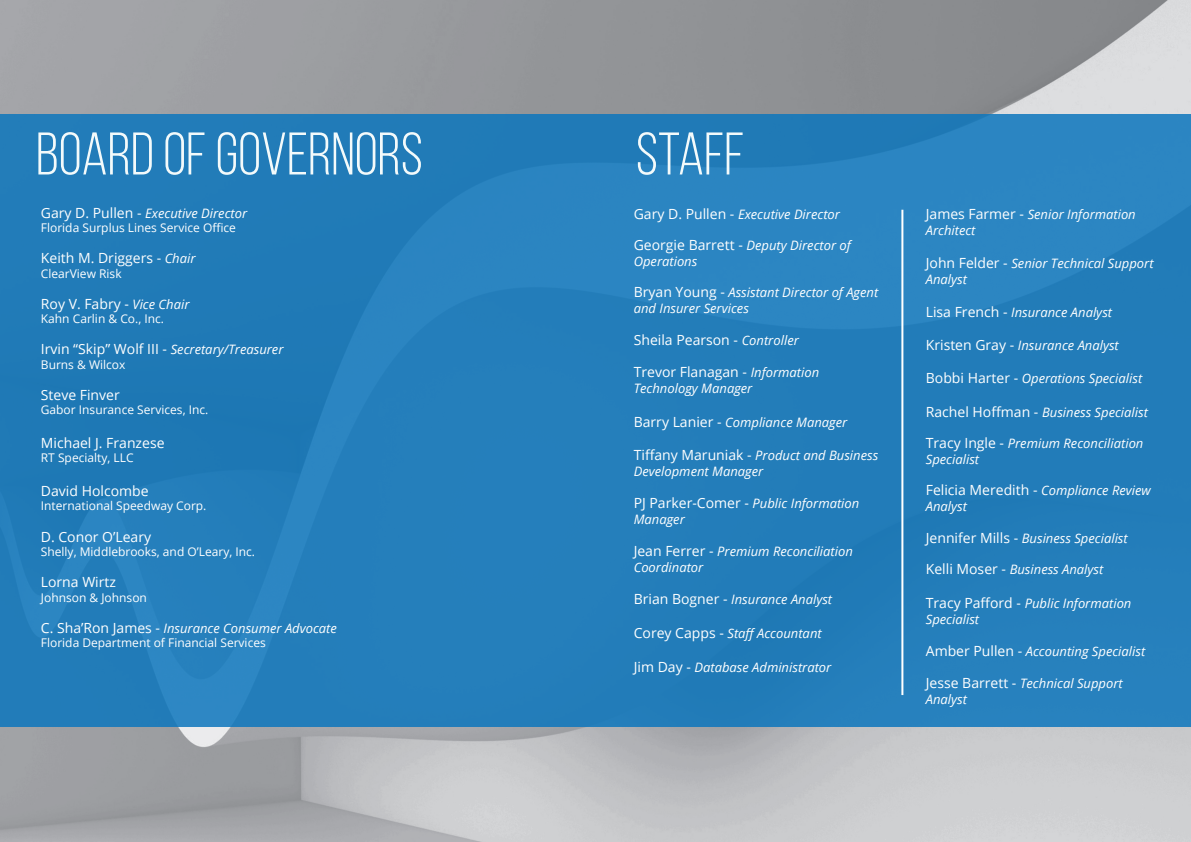
<style>
.page{position:relative;width:1191px;height:842px;background:#fff}
.page>*{position:absolute;margin:0;border:0;box-sizing:border-box;transform-origin:0 0}
.t1{font:60px "Bebas Neue";color:#f3fafb}
.t2{font:14px "Open Sans";color:#fff}
.t3{font:italic 13px/15.6px "Open Sans";color:#fff}
.t4{font:12px "Open Sans";color:#fff}
.s1{font-style:normal;font-size:14px}
.s2{font-style:italic;font-size:13px}
</style>
<div class="page">
<img style="left:0;top:0;width:1191px;height:842px">
<div style="left:0;top:115px;width:1191px;height:612px;background:#237dba"></div>
<hr style="left:901px;top:210px;width:2px;height:485px;background:#fff">
<h1 class="t1" style="left:36px;top:122px;width:388px">BOARD OF GOVERNORs</h1>
<p class="t3" style="left:41px;top:205px;width:208px"><span class="s1">Gary D. Pullen -</span> Executive Director</p>
<p class="t4" style="left:41px;top:219px;width:197px">Florida Surplus Lines Service Office</p>
<p class="t2" style="left:41px;top:249px;width:156px">Keith M. Driggers - <span class="s2">Chair</span></p>
<p class="t4" style="left:41px;top:265px;width:82px">ClearView Risk</p>
<p class="t2" style="left:41px;top:294px;width:150px">Roy V. Fabry - <span class="s2">Vice Chair</span></p>
<p class="t4" style="left:41px;top:311px;width:125px">Kahn Carlin &amp; Co., Inc.</p>
<p class="t2" style="left:41px;top:340px;width:244px">Irvin “Skip” Wolf III - <span class="s2">Secretary/Treasurer</span></p>
<p class="t4" style="left:41px;top:356px;width:86px">Burns &amp; Wilcox</p>
<p class="t2" style="left:41px;top:385px;width:80px">Steve Finver</p>
<p class="t4" style="left:41px;top:402px;width:169px">Gabor Insurance Services, Inc.</p>
<p class="t2" style="left:41px;top:433px;width:125px">Michael J. Franzese</p>
<p class="t4" style="left:41px;top:450px;width:94px">RT Specialty, LLC</p>
<p class="t2" style="left:41px;top:481px;width:109px">David Holcombe</p>
<p class="t4" style="left:41px;top:498px;width:167px">International Speedway Corp.</p>
<p class="t2" style="left:41px;top:527px;width:112px">D. Conor O’Leary</p>
<p class="t4" style="left:41px;top:543px;width:216px">Shelly, Middlebrooks, and O’Leary, Inc.</p>
<p class="t2" style="left:41px;top:573px;width:77px">Lorna Wirtz</p>
<p class="t4" style="left:41px;top:589px;width:108px">Johnson &amp; Johnson</p>
<p class="t3" style="left:41px;top:620px;width:297px"><span class="s1">C. Sha’Ron James -</span> Insurance Consumer Advocate</p>
<p class="t4" style="left:41px;top:635px;width:226px">Florida Department of Financial Services</p>
<h1 class="t1" style="left:636px;top:122px;width:110px">STAFF</h1>
<p class="t3" style="left:633px;top:206px;width:208px"><span class="s1">Gary D. Pullen -</span> Executive Director</p>
<p class="t3" style="left:633px;top:237px;width:219px"><span class="s1">Georgie Barrett -</span> Deputy Director of<br>Operations</p>
<p class="t3" style="left:633px;top:284px;width:246px"><span class="s1">Bryan Young -</span> Assistant Director of Agent and Insurer Services</p>
<p class="t2" style="left:633px;top:330px;width:167px">Sheila Pearson - <span class="s2">Controller</span></p>
<p class="t2" style="left:633px;top:363px;width:187px">Trevor Flanagan - <span class="s2">Information</span></p>
<p class="t3" style="left:633px;top:380px;width:120px">Technology Manager</p>
<p class="t3" style="left:633px;top:414px;width:215px"><span class="s1">Barry Lanier -</span> Compliance Manager</p>
<p class="t3" style="left:633px;top:447px;width:246px"><span class="s1">Tiffany Maruniak -</span> Product and Business<br>Development Manager</p>
<p class="t3" style="left:633px;top:495px;width:227px"><span class="s1">PJ Parker-Comer -</span> Public Information<br>Manager</p>
<p class="t3" style="left:633px;top:543px;width:221px"><span class="s1">Jean Ferrer -</span> Premium Reconciliation<br>Coordinator</p>
<p class="t3" style="left:633px;top:591px;width:200px"><span class="s1">Brian Bogner -</span> Insurance Analyst</p>
<p class="t3" style="left:633px;top:625px;width:189px"><span class="s1">Corey Capps -</span> Staff Accountant</p>
<p class="t3" style="left:633px;top:659px;width:199px"><span class="s1">Jim Day -</span> Database Administrator</p>
<p class="t3" style="left:925px;top:206px;width:211px"><span class="s1">James Farmer -</span> Senior Information<br>Architect</p>
<p class="t3" style="left:925px;top:255px;width:229px"><span class="s1">John Felder -</span> Senior Technical Support<br>Analyst</p>
<p class="t3" style="left:925px;top:305px;width:188px"><span class="s1">Lisa French -</span> Insurance Analyst</p>
<p class="t3" style="left:925px;top:337px;width:194px"><span class="s1">Kristen Gray -</span> Insurance Analyst</p>
<p class="t3" style="left:925px;top:371px;width:218px"><span class="s1">Bobbi Harter -</span> Operations Specialist</p>
<p class="t3" style="left:925px;top:404px;width:224px"><span class="s1">Rachel Hoffman -</span> Business Specialist</p>
<p class="t3" style="left:925px;top:435px;width:219px"><span class="s1">Tracy Ingle -</span> Premium Reconciliation<br>Specialist</p>
<p class="t2" style="left:925px;top:480px;width:226px">Felicia Meredith - <span class="s2">Compliance Review</span></p>
<p class="t3" style="left:925px;top:498px;width:43px">Analyst</p>
<p class="t3" style="left:925px;top:530px;width:203px"><span class="s1">Jennifer Mills -</span> Business Specialist</p>
<p class="t3" style="left:925px;top:561px;width:179px"><span class="s1">Kelli Moser -</span> Business Analyst</p>
<p class="t3" style="left:925px;top:595px;width:207px"><span class="s1">Tracy Pafford -</span> Public Information<br>Specialist</p>
<p class="t3" style="left:925px;top:643px;width:221px"><span class="s1">Amber Pullen -</span> Accounting Specialist</p>
<p class="t3" style="left:925px;top:675px;width:198px"><span class="s1">Jesse Barrett -</span> Technical Support<br>Analyst</p>
</div>
